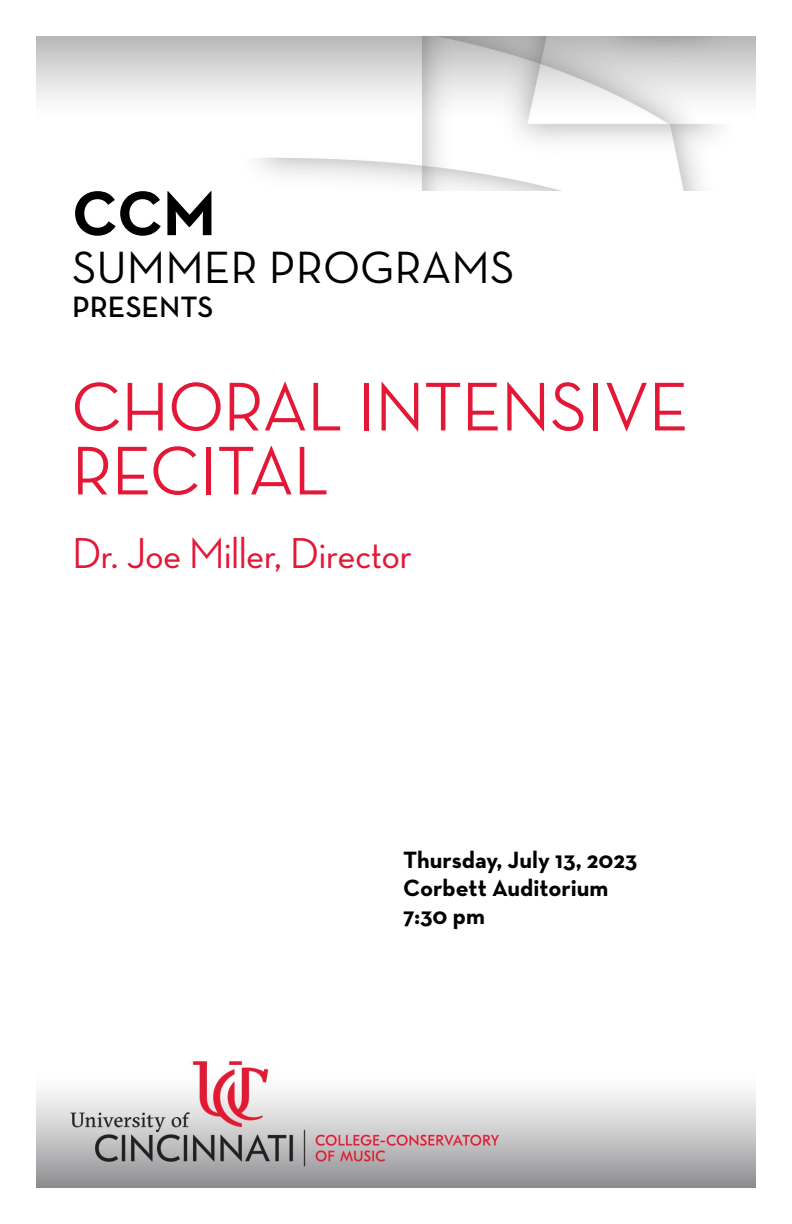
<style>
.page{position:relative;width:792px;height:1224px;background:#fff}
.page>*{position:absolute;margin:0;border:0;box-sizing:border-box;transform-origin:0 0}
.Concert_Title{font:500 70px "Neutra Disp";color:#e31837}
.Page_Intro{font:700 64px "Neutra Text";color:#000}
.Page_Intro-2{font:46px "Neutra Text";color:#000}
.Musician_Conductor{font:500 44px "Neutra Disp";color:#e31837}
.Page_Intro-3{font:600 30px "Neutra Text";color:#000}
.Date_Venue_Time{font:700 24px "Neutra Text";color:#000}
</style>
<div class="page">
<img style="left:36px;top:36px;width:720px;height:154px">
<img style="left:36px;top:1061px;width:720px;height:127px">
<h1 class="Page_Intro" style="left:72px;top:173px;width:145px">CCM</h1>
<h1 class="Page_Intro-2" style="left:72px;top:240px;width:444px">SUMMER PROGRAMS</h1>
<h1 class="Page_Intro-3" style="left:72px;top:289px;width:143px">PRESENTS</h1>
<h1 class="Concert_Title" style="left:72px;top:368px;width:618px">CHORAL INTENSIVE</h1>
<h1 class="Concert_Title" style="left:72px;top:432px;width:258px">RECITAL</h1>
<h2 class="Musician_Conductor" style="left:72px;top:529px;width:341px">Dr. Joe Miller, Director</h2>
<h3 class="Date_Venue_Time" style="left:403px;top:845px;width:236px">Thursday, July 13, 2023</h3>
<h3 class="Date_Venue_Time" style="left:403px;top:873px;width:207px">Corbett Auditorium</h3>
<h3 class="Date_Venue_Time" style="left:403px;top:901px;width:83px">7:30 pm</h3>
</div>
